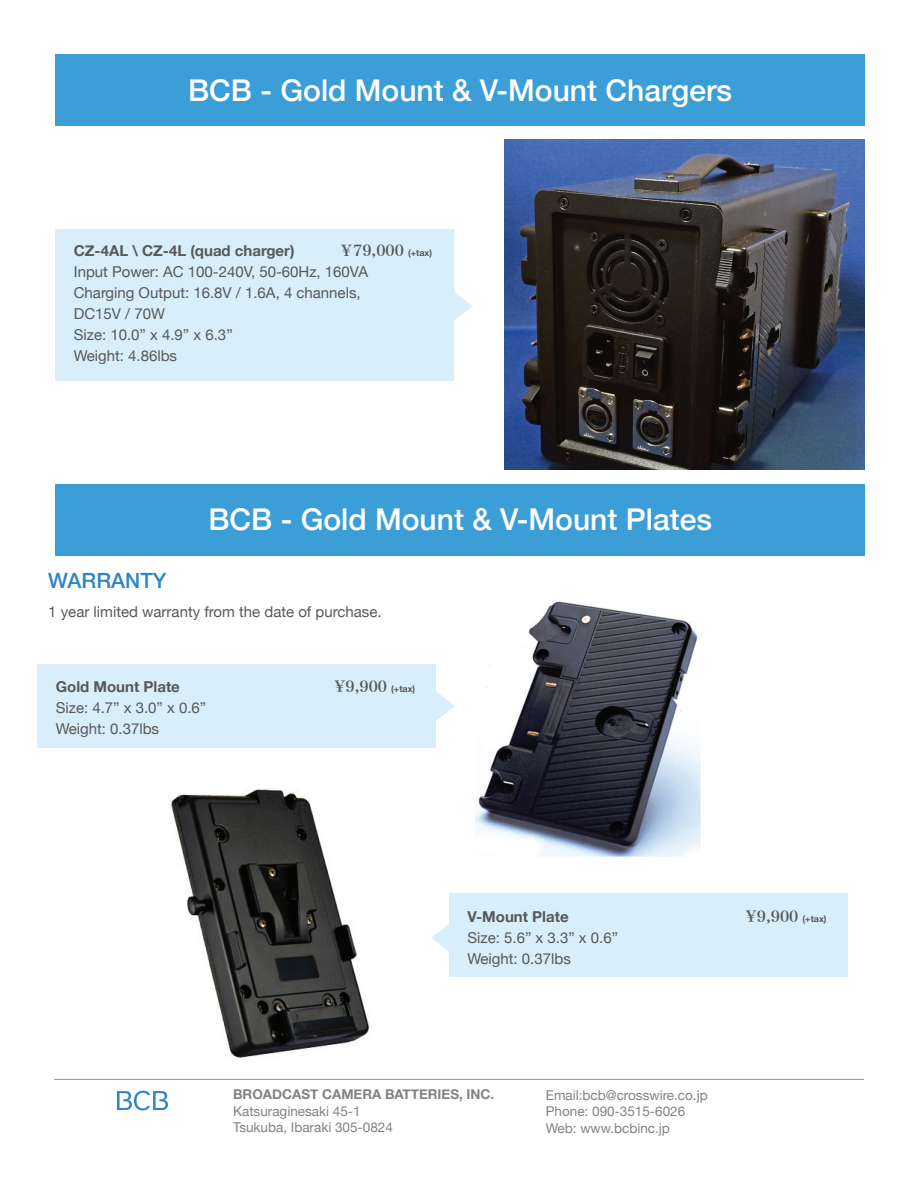
<style>
.page{position:relative;width:918px;height:1188px;background:#fff}
.page>*{position:absolute;margin:0;border:0;box-sizing:border-box;transform-origin:0 0}
.t1{font:500 30px "Helvetica Neue";color:#fff}
.t2{font:500 21px "Helvetica Neue";color:#3184c5}
.t3{font:15px/21px "Helvetica Neue";color:#57585a}
.t4{font:700 15px "Helvetica Neue";color:#57585a}
.t5{font:15px "Hira Min Pro N W6";color:#57585a}
.t6{font:13.5px/16.5px "Helvetica Neue";color:#808285}
.t7{font:700 13.5px "Helvetica Neue";color:#808285}
.s1{font-family:"Helvetica Neue";font-weight:700;font-size:9px}
</style>
<div class="page">
<div style="left:38px;top:664px;width:398px;height:84px;background:#d8eefa"></div>
<div style="left:450px;top:893px;width:398px;height:84px;background:#d8eefa"></div>
<div style="left:55px;top:54px;width:810px;height:72px;background:#3b9ed7"></div>
<div style="left:55px;top:484px;width:810px;height:72px;background:#3b9ed7"></div>
<img style="left:475px;top:601px;width:225px;height:256px">
<img style="left:171px;top:789px;width:199px;height:269px">
<svg style="left:431px;top:923px;width:19px;height:30px"></svg>
<svg style="left:436px;top:691px;width:19px;height:30px"></svg>
<hr style="left:54px;top:1079px;width:810px;height:1px;background:#939598">
<svg style="left:117px;top:1091px;width:51px;height:19px"></svg>
<div style="left:56px;top:229px;width:398px;height:151px;background:#d8eefa"></div>
<img style="left:504px;top:139px;width:360px;height:331px">
<svg style="left:454px;top:291px;width:19px;height:30px"></svg>
<h1 class="t1" style="left:188px;top:66px;width:546px">BCB - Gold Mount &amp; V-Mount Chargers</h1>
<p class="t4" style="left:74px;top:239px;width:222px">CZ-4AL \ CZ-4L (quad charger)</p>
<p class="t5" style="left:339px;top:238px;width:94px">￥79,000 <span class="s1">(+tax)</span></p>
<p class="t3" style="left:74px;top:262px;width:296px">Input Power: AC 100-240V, 50-60Hz, 160VA<br>Charging Output: 16.8V / 1.6A, 4 channels,<br>DC15V / 70W<br>Size: 10.0” x 4.9” x 6.3”<br>Weight: 4.86lbs</p>
<h1 class="t1" style="left:208px;top:495px;width:505px">BCB - Gold Mount &amp; V-Mount Plates</h1>
<h2 class="t2" style="left:48px;top:564px;width:120px">WARRANTY</h2>
<p class="t3" style="left:48px;top:602px;width:335px">1 year limited warranty from the date of purchase.</p>
<p class="t4" style="left:56px;top:675px;width:126px">Gold Mount Plate</p>
<p class="t5" style="left:335px;top:673px;width:82px">¥9,900 <span class="s1">(+tax)</span></p>
<p class="t3" style="left:56px;top:698px;width:152px">Size: 4.7” x 3.0” x 0.6”<br>Weight: 0.37lbs</p>
<p class="t4" style="left:468px;top:905px;width:103px">V-Mount Plate</p>
<p class="t5" style="left:746px;top:903px;width:82px">¥9,900 <span class="s1">(+tax)</span></p>
<p class="t3" style="left:468px;top:928px;width:152px">Size: 5.6” x 3.3” x 0.6”<br>Weight: 0.37lbs</p>
<p class="t7" style="left:233px;top:1084px;width:263px">BROADCAST CAMERA BATTERIES, INC.</p>
<p class="t6" style="left:233px;top:1104px;width:161px">Katsuraginesaki 45-1<br>Tsukuba, Ibaraki 305-0824</p>
<p class="t6" style="left:546px;top:1087px;width:163px">Email:bcb@crosswire.co.jp<br>Phone: 090-3515-6026<br>Web: www.bcbinc.jp</p>
</div>
